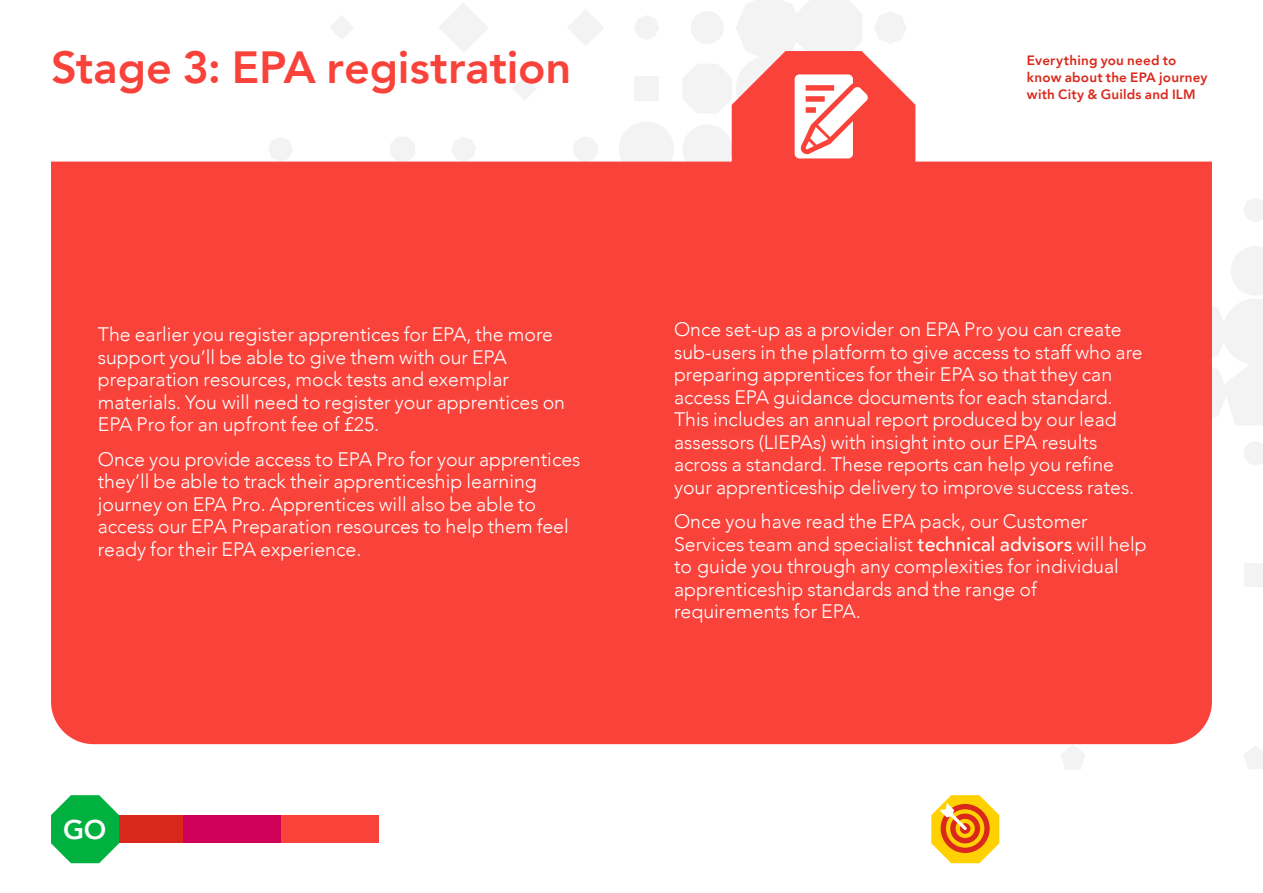
<style>
.page{position:relative;width:1263px;height:893px;background:#fff}
.page>*{position:absolute;margin:0;border:0;box-sizing:border-box;transform-origin:0 0}
.t1{font:800 45px "Avenir";color:#f9423a}
.t2{font:800 27px "Avenir";color:#fff}
.t3{font:300 19.5px/22.5px "Avenir";color:#fff}
.t4{font:800 13.5px/17.2px "Avenir";letter-spacing:.015em;color:#da291c}
.s1{font-weight:500}
</style>
<div class="page">
<svg style="left:439px;top:3px;width:49px;height:49px"></svg>
<div style="left:619px;top:122px;width:55px;height:55px;background:#f3f3f3;border-radius:50%"></div>
<svg style="left:330px;top:16px;width:24px;height:23px"></svg>
<svg style="left:390px;top:137px;width:25px;height:25px"></svg>
<div style="left:634px;top:76px;width:25px;height:25px;background:#f3f3f3"></div>
<svg style="left:451px;top:137px;width:25px;height:25px"></svg>
<svg style="left:1244px;top:746px;width:19px;height:23px"></svg>
<svg style="left:513px;top:77px;width:23px;height:23px"></svg>
<svg style="left:268px;top:137px;width:25px;height:25px"></svg>
<svg style="left:634px;top:16px;width:25px;height:24px"></svg>
<svg style="left:567px;top:9px;width:37px;height:37px"></svg>
<div style="left:573px;top:137px;width:25px;height:25px;background:#f3f3f3;border-radius:50%"></div>
<svg style="left:1061px;top:745px;width:24px;height:24px"></svg>
<div style="left:1244px;top:563px;width:19px;height:24px;background:#f3f3f3"></div>
<div style="left:85px;top:815px;width:98px;height:28px;background:#da291c"></div>
<div style="left:183px;top:815px;width:98px;height:28px;background:#ce0058"></div>
<div style="left:281px;top:815px;width:97px;height:28px;background:#f9423a"></div>
<div style="left:51px;top:162px;width:1161px;height:582px;background:#f9423a"></div>
<svg style="left:682px;top:0;width:581px;height:542px"></svg>
<svg style="left:51px;top:795px;width:68px;height:68px"></svg>
<svg style="left:931px;top:795px;width:68px;height:68px"></svg>
<h1 class="t1" style="left:51px;top:32px;width:522px">Stage 3: EPA registration</h1>
<p class="t3" style="left:98px;top:323px;width:469px">The earlier you register apprentices for EPA, the more support you’ll be able to give them with our EPA preparation resources, mock tests and exemplar materials. You will need to register your apprentices on EPA Pro for an upfront fee of £25.</p>
<p class="t3" style="left:98px;top:448px;width:484px">Once you provide access to EPA Pro for your apprentices they’ll be able to track their apprenticeship learning journey on EPA Pro. Apprentices will also be able to access our EPA Preparation resources to help them feel ready for their EPA experience.</p>
<h2 class="t2" style="left:63px;top:808px;width:45px">GO</h2>
<p class="t4" style="left:1027px;top:51px;width:182px">Everything you need to know about the EPA journey with City &amp; Guilds and ILM</p>
<p class="t3" style="left:674px;top:318px;width:470px">Once set-up as a provider on EPA Pro you can create sub-users in the platform to give access to staff who are preparing apprentices for their EPA so that they can access EPA guidance documents for each standard.<br>This includes an annual report produced by our lead assessors (LIEPAs) with insight into our EPA results across a standard. These reports can help you refine your apprenticeship delivery to improve success rates.</p>
<p class="t3" style="left:674px;top:510px;width:474px">Once you have read the EPA pack, our Customer Services team and specialist <span class="s1">technical advisors</span> will help to guide you through any complexities for individual apprenticeship standards and the range of requirements for EPA.</p>
</div>
